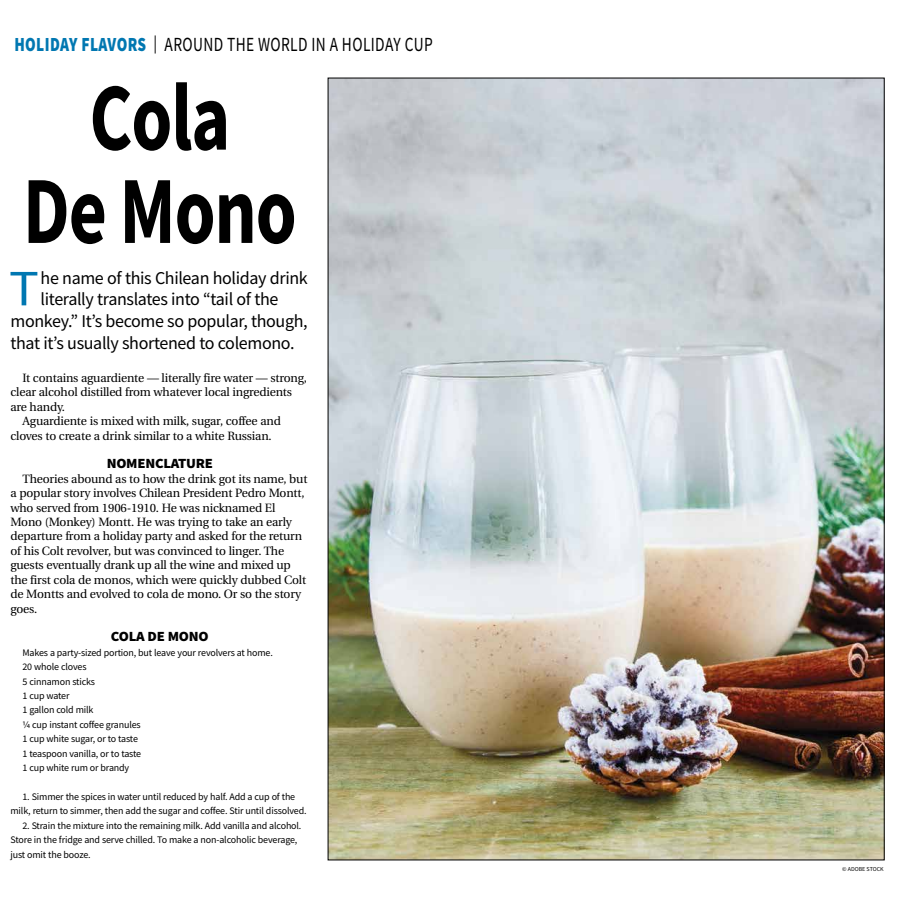
<style>
.page{position:relative;width:900px;height:908px;background:#fff}
.page>*{position:absolute;margin:0;border:0;box-sizing:border-box;transform-origin:0 0}
.t1{font:700 96px/93.2px "Source Sans Pro";letter-spacing:-.015em;color:#000;text-align:center;scale:.77 1}
.t2{font:50.9px "Source Sans Pro";color:#0077b1;scale:1.1 1}
.t3{font:20px "Source Sans Pro";letter-spacing:.025em;color:#000;scale:.77 1}
.t4{font:18px "Source Sans Pro";letter-spacing:-.02em;color:#000}
.t5{font:900 14px "Source Sans Pro";letter-spacing:-.015em;color:#000;scale:1.05 1}
.t6{font:12px/14.4px "Utopia";letter-spacing:-.015em;color:#000}
.t7{font:10px/14.4px "Source Sans Pro";letter-spacing:-.015em;color:#000}
.t8{font:6px "Source Sans Pro";color:#000}
.s1{font-weight:900;color:#0077b1}
.s2{font-size:18px}
</style>
<div class="page">
<img style="left:330px;top:79px;width:553px;height:779px">
<h3 class="t3" style="left:14px;top:32px;width:545px"><span class="s1">HOLIDAY FLAVORS</span> <span class="s2">|</span> AROUND THE WORLD IN A HOLIDAY CUP</h3>
<h1 class="t1" style="left:23px;top:70px;width:357px">Cola<br>De Mono</h1>
<h2 class="t2" style="left:9px;top:256px;width:29px">T</h2>
<h3 class="t4" style="left:41px;top:266px;width:269px">he name of this Chilean holiday drink</h3>
<h3 class="t4" style="left:41px;top:288px;width:239px">literally translates into “tail of the</h3>
<h3 class="t4" style="left:11px;top:309px;width:299px">monkey.” It’s become so popular, though,</h3>
<h3 class="t4" style="left:11px;top:331px;width:286px">that it’s usually shortened to colemono.</h3>
<p class="t6" style="left:22px;top:371px;width:286px">It contains aguardiente — literally fire water — strong,</p>
<p class="t6" style="left:10px;top:385px;width:283px">clear alcohol distilled from whatever local ingredients</p>
<p class="t6" style="left:10px;top:399px;width:56px">are handy.</p>
<p class="t6" style="left:22px;top:414px;width:260px">Aguardiente is mixed with milk, sugar, coffee and</p>
<p class="t6" style="left:10px;top:428px;width:263px">cloves to create a drink similar to a white Russian.</p>
<p class="t5" style="left:107px;top:454px;width:103px">NOMENCLATURE</p>
<p class="t6" style="left:10px;top:471px;width:299px;text-indent:12px">Theories abound as to how the drink got its name, but a popular story involves Chilean President Pedro Montt, who served from 1906-1910. He was nicknamed El Mono (Monkey) Montt. He was trying to take an early departure from a holiday party and asked for the return of his Colt revolver, but was convinced to linger. The guests eventually drank up all the wine and mixed up the first cola de monos, which were quickly dubbed Colt de Montts and evolved to cola de mono. Or so the story goes.</p>
<p class="t5" style="left:111px;top:626px;width:95px">COLA DE MONO</p>
<p class="t7" style="left:22px;top:645px;width:252px">Makes a party-sized portion, but leave your revolvers at home.<br>20 whole cloves<br>5 cinnamon sticks<br>1 cup water<br>1 gallon cold milk<br>¼ cup instant coffee granules<br>1 cup white sugar, or to taste<br>1 teaspoon vanilla, or to taste<br>1 cup white rum or brandy</p>
<p class="t7" style="left:10px;top:789px;width:298px;text-align:center">1. Simmer the spices in water until reduced by half. Add a cup of the<br>milk, return to simmer, then add the sugar and coffee. Stir until dissolved.</p>
<p class="t7" style="left:10px;top:817px;width:292px;text-indent:12px">2. Strain the mixture into the remaining milk. Add vanilla and alcohol.<br>Store in the fridge and serve chilled. To make a non-alcoholic beverage, just omit the booze.</p>
<p class="t8" style="left:842px;top:865px;width:43px">© ADOBE STOCK</p>
</div>
